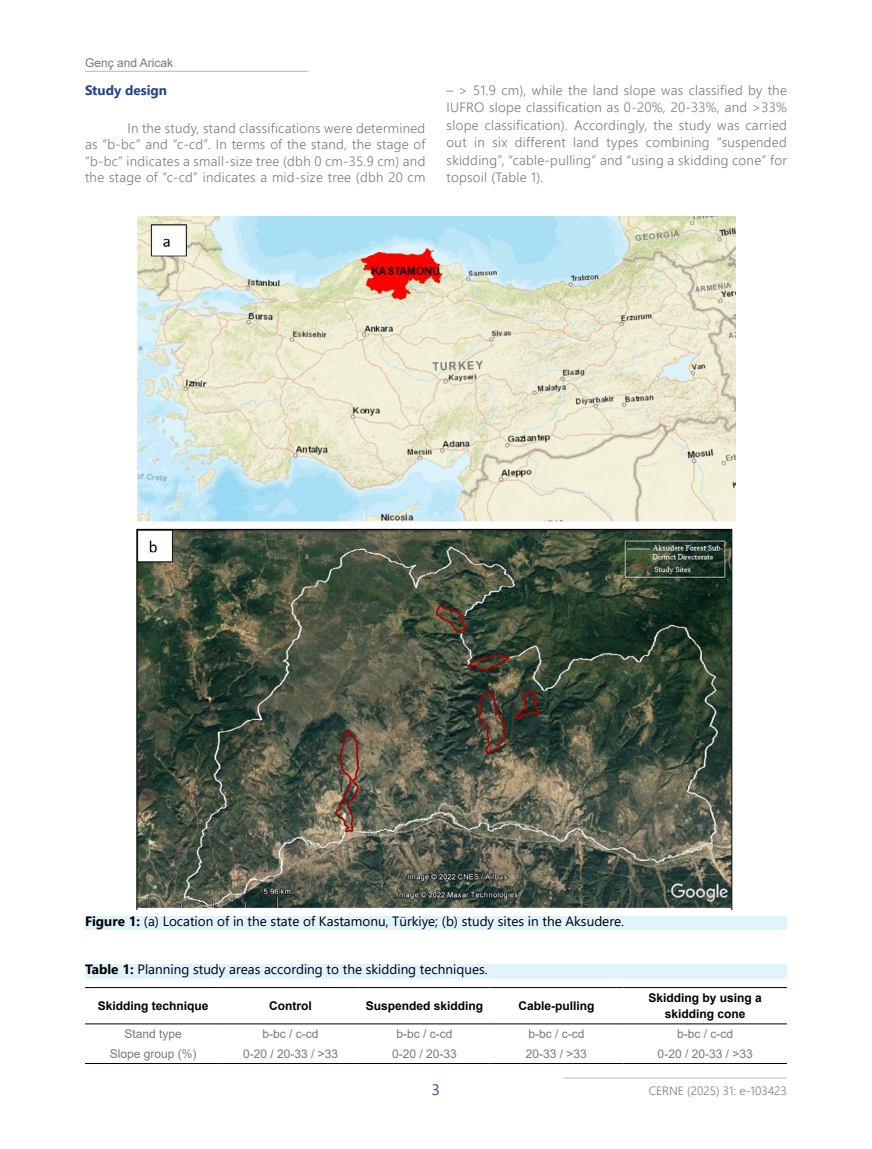
<style>
.page{position:relative;width:872px;height:1149px;background:#fff}
.page>*{position:absolute;margin:0;border:0;box-sizing:border-box;transform-origin:0 0}
.t1{font:15px "Nirmala UI";color:#25408f}
.t2{font:300 13.5px/17.4px "Segoe UI";letter-spacing:.02em;color:#78797b;text-align:justify}
.t3{font:13.5px "Segoe UI";color:#000}
.t4{font:700 13.5px "Segoe UI";color:#25408f}
.t5{font:12px "Arial";color:#78797b}
.t6{font:700 12px/16.5px "Arial";color:#000;text-align:center}
.t7{font:300 12px "Nirmala UI";color:#78797b}
.s1{font-weight:700}
</style>
<div class="page">
<hr style="left:563px;top:1077px;width:224px;height:1px;background:#bdbfc1">
<hr style="left:85px;top:71px;width:223px;height:1px;background:#bdbfc1">
<hr style="left:85px;top:986px;width:136px;height:1px;background:#000">
<hr style="left:221px;top:986px;width:139px;height:1px;background:#000">
<hr style="left:360px;top:986px;width:129px;height:1px;background:#000">
<hr style="left:489px;top:986px;width:134px;height:1px;background:#000">
<hr style="left:623px;top:986px;width:164px;height:1px;background:#000">
<hr style="left:85px;top:1023px;width:136px;height:1px;background:#000">
<hr style="left:221px;top:1023px;width:139px;height:1px;background:#000">
<hr style="left:360px;top:1023px;width:129px;height:1px;background:#000">
<hr style="left:489px;top:1023px;width:134px;height:1px;background:#000">
<hr style="left:623px;top:1023px;width:164px;height:1px;background:#000">
<hr style="left:85px;top:1062px;width:136px;height:1px;background:#000">
<hr style="left:221px;top:1062px;width:139px;height:1px;background:#000">
<hr style="left:360px;top:1062px;width:129px;height:1px;background:#000">
<hr style="left:489px;top:1062px;width:134px;height:1px;background:#000">
<hr style="left:623px;top:1062px;width:164px;height:1px;background:#000">
<div style="left:85px;top:963px;width:702px;height:15px;background:#e1f4fd"></div>
<div style="left:85px;top:916px;width:702px;height:13px;background:#e1f4fd"></div>
<img style="left:136px;top:216px;width:599px;height:692px">
<p class="t5" style="left:85px;top:54px;width:90px">Genç and Aricak</p>
<p class="t4" style="left:85px;top:77px;width:83px">Study design</p>
<p class="t2" style="left:85px;top:118px;width:342px;line-height:16.5px;text-indent:43px">In the study, stand classifications were determined as “b-bc” and “c-cd”. In terms of the stand, the stage of “b-bc” indicates a small-size tree (dbh 0 cm-35.9 cm) and the stage of “c-cd” indicates a mid-size tree (dbh 20 cm</p>
<p class="t2" style="left:446px;top:80px;width:342px">– &gt; 51.9 cm), while the land slope was classified by the IUFRO slope classification as 0-20%, 20-33%, and &gt;33% slope classification). Accordingly, the study was carried out in six different land types combining “suspended skidding”, “cable-pulling” and “using a skidding cone” for topsoil (Table 1).</p>
<p class="t3" style="left:85px;top:908px;width:540px"><span class="s1">Figure 1:</span> (a) Location of in the state of Kastamonu, Türkiye; (b) study sites in the Aksudere.</p>
<p class="t3" style="left:85px;top:956px;width:404px"><span class="s1">Table 1:</span> Planning study areas according to the skidding techniques.</p>
<p class="t6" style="left:98px;top:997px;width:112px">Skidding technique</p>
<p class="t6" style="left:269px;top:997px;width:44px">Control</p>
<p class="t6" style="left:366px;top:997px;width:119px">Suspended skidding</p>
<p class="t6" style="left:518px;top:997px;width:78px">Cable-pulling</p>
<p class="t6" style="left:648px;top:989px;width:115px">Skidding by using a skidding cone</p>
<p class="t5" style="left:124px;top:1025px;width:59px">Stand type</p>
<p class="t5" style="left:262px;top:1025px;width:58px">b-bc / c-cd</p>
<p class="t5" style="left:396px;top:1025px;width:58px">b-bc / c-cd</p>
<p class="t5" style="left:528px;top:1025px;width:58px">b-bc / c-cd</p>
<p class="t5" style="left:677px;top:1025px;width:58px">b-bc / c-cd</p>
<p class="t5" style="left:110px;top:1045px;width:88px">Slope group (%)</p>
<p class="t5" style="left:243px;top:1045px;width:97px">0-20 / 20-33 / &gt;33</p>
<p class="t5" style="left:392px;top:1045px;width:66px">0-20 / 20-33</p>
<p class="t5" style="left:526px;top:1045px;width:63px">20-33 / &gt;33</p>
<p class="t5" style="left:657px;top:1045px;width:97px">0-20 / 20-33 / &gt;33</p>
<p class="t1" style="left:432px;top:1077px;width:10px">3</p>
<p class="t7" style="left:648px;top:1080px;width:140px">CERNE (2025) 31: e-103423</p>
</div>
